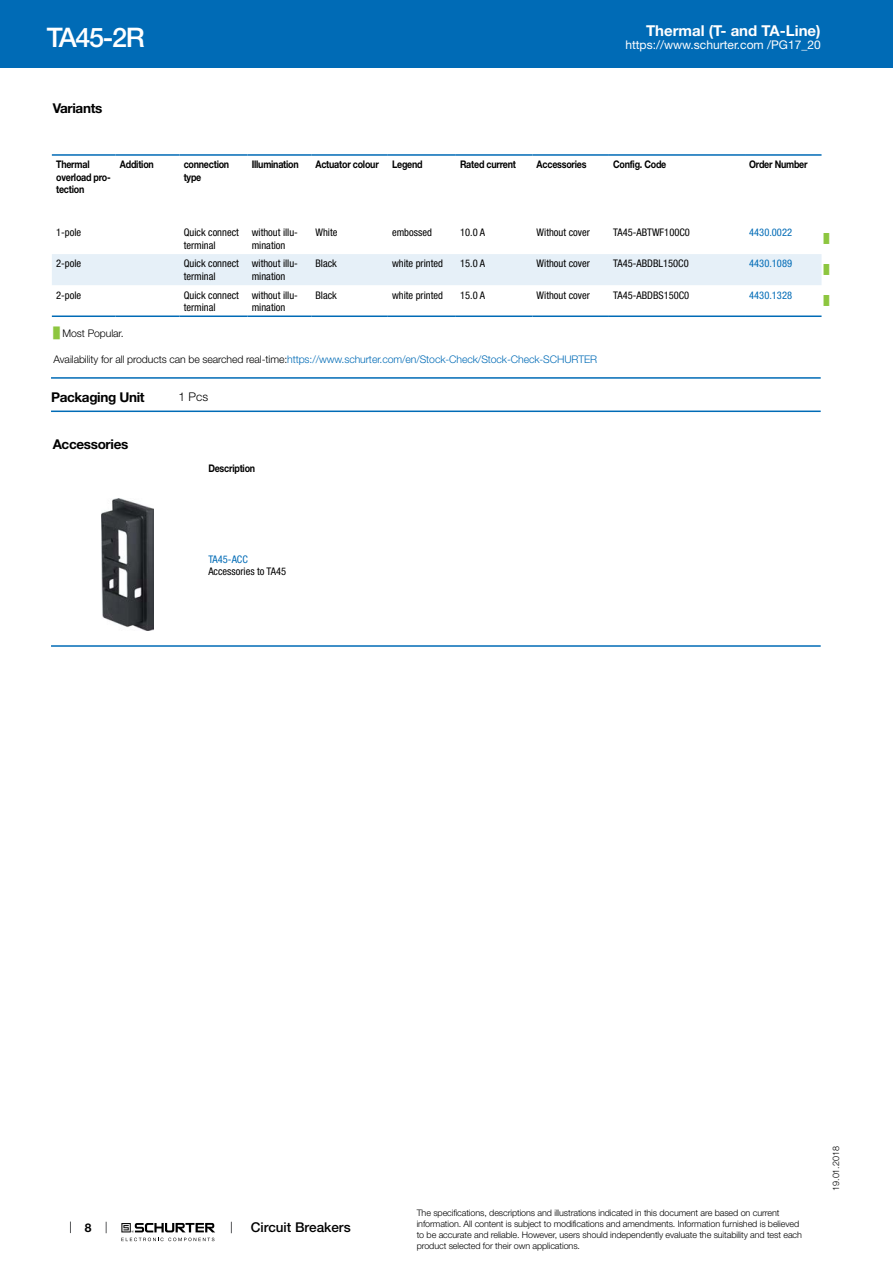
<style>
.page{position:relative;width:893px;height:1263px;background:#fff}
.page>*{position:absolute;margin:0;border:0;box-sizing:border-box;transform-origin:0 0}
.t1{font:500 27px "Helvetica Neue LT";letter-spacing:-.05em;color:#fff}
.t2{font:700 15px "Helvetica Neue LT";color:#fff}
.t3{font:700 13.5px "Helvetica Neue LT";letter-spacing:-.025em;color:#000}
.t4{font:500 13.5px "Helvetica Neue LT";color:#000}
.t5{font:12px "Helvetica Neue LT";color:#fff}
.t6{font:300 12px "Helvetica Neue LT";color:#000}
.t7{font:700 12px "Helvetica Neue LT";color:#000}
.t8{font:condensed 10.5px/12.6px "Helvetica Neue LT";color:#000}
.t9{font:700 10.5px/12.6px "Helvetica Neue LT";letter-spacing:-.025em;color:#000;scale:.85 1}
.t10{font:300 10.5px "Helvetica Neue LT";letter-spacing:-.01em;color:#006bb6}
.t11{font:condensed 10.5px "Helvetica Neue LT";color:#006bb6}
.t12{font:300 10.5px "Helvetica Neue LT";letter-spacing:-.01em;color:#000}
.t13{font:300 9px/10.8px "Helvetica Neue LT";letter-spacing:-.01em;color:#000}
.t14{font:9px "Arial Unicode MS";color:#8dc63f}
.s1{font-family:"Arial Unicode MS";font-weight:400;color:#8dc63f}
.s2{color:#000}
</style>
<div class="page">
<svg style="left:70px;top:1221px;width:1px;height:12px"></svg>
<svg style="left:121px;top:1223px;width:94px;height:18px"></svg>
<div style="left:0;top:0;width:893px;height:68px;background:#006bb6"></div>
<div style="left:52px;top:254px;width:769px;height:31px;background:#e6f0f8"></div>
<hr style="left:52px;top:154px;width:64px;height:2px;background:#006bb6">
<hr style="left:116px;top:154px;width:63px;height:2px;background:#006bb6">
<hr style="left:179px;top:154px;width:68px;height:2px;background:#006bb6">
<hr style="left:247px;top:154px;width:64px;height:2px;background:#006bb6">
<hr style="left:311px;top:154px;width:77px;height:2px;background:#006bb6">
<hr style="left:388px;top:154px;width:68px;height:2px;background:#006bb6">
<hr style="left:456px;top:154px;width:76px;height:2px;background:#006bb6">
<hr style="left:532px;top:154px;width:77px;height:2px;background:#006bb6">
<hr style="left:609px;top:154px;width:136px;height:2px;background:#006bb6">
<hr style="left:745px;top:154px;width:76px;height:2px;background:#006bb6">
<hr style="left:52px;top:315px;width:64px;height:2px;background:#006bb6">
<hr style="left:116px;top:315px;width:63px;height:2px;background:#006bb6">
<hr style="left:179px;top:315px;width:68px;height:2px;background:#006bb6">
<hr style="left:247px;top:315px;width:64px;height:2px;background:#006bb6">
<hr style="left:311px;top:315px;width:77px;height:2px;background:#006bb6">
<hr style="left:388px;top:315px;width:68px;height:2px;background:#006bb6">
<hr style="left:456px;top:315px;width:76px;height:2px;background:#006bb6">
<hr style="left:532px;top:315px;width:77px;height:2px;background:#006bb6">
<hr style="left:609px;top:315px;width:136px;height:2px;background:#006bb6">
<hr style="left:745px;top:315px;width:76px;height:2px;background:#006bb6">
<hr style="left:51px;top:377px;width:770px;height:2px;background:#006bb6">
<hr style="left:51px;top:410px;width:770px;height:2px;background:#006bb6">
<img style="left:102px;top:499px;width:51px;height:132px">
<hr style="left:51px;top:645px;width:770px;height:2px;background:#006bb6">
<h1 class="t1" style="left:47px;top:21px;width:99px">TA45-2R</h1>
<h3 class="t3" style="left:53px;top:99px;width:51px">Variants</h3>
<h2 class="t2" style="left:646px;top:21px;width:176px">Thermal (T- and TA-Line)</h2>
<h3 class="t5" style="left:625px;top:38px;width:197px">https://www.schurter.com /PG17_20</h3>
<p class="t9" style="left:56px;top:158px;width:66px">Thermal overload pro&shy;tection</p>
<p class="t9" style="left:120px;top:158px;width:41px">Addition</p>
<p class="t9" style="left:184px;top:158px;width:55px">connection type</p>
<p class="t9" style="left:252px;top:158px;width:57px">Illumination</p>
<p class="t9" style="left:315px;top:158px;width:76px">Actuator colour</p>
<p class="t9" style="left:392px;top:158px;width:38px">Legend</p>
<p class="t9" style="left:460px;top:158px;width:67px">Rated current</p>
<p class="t9" style="left:537px;top:158px;width:60px">Accessories</p>
<p class="t9" style="left:613px;top:158px;width:64px">Config. Code</p>
<p class="t9" style="left:749px;top:158px;width:70px">Order Number</p>
<p class="t8" style="left:56px;top:226px;width:27px">1-pole</p>
<p class="t8" style="left:184px;top:226px;width:57px">Quick connect terminal</p>
<p class="t8" style="left:252px;top:226px;width:48px">without illu&shy;mination</p>
<p class="t8" style="left:315px;top:226px;width:23px">White</p>
<p class="t8" style="left:392px;top:226px;width:41px">embossed</p>
<p class="t8" style="left:460px;top:226px;width:27px">10.0 A</p>
<p class="t8" style="left:537px;top:226px;width:55px">Without cover</p>
<p class="t8" style="left:613px;top:226px;width:78px">TA45-ABTWF100C0</p>
<p class="t11" style="left:749px;top:227px;width:44px">4430.0022</p>
<p class="t14" style="left:824px;top:232px;width:7px">█</p>
<p class="t8" style="left:56px;top:257px;width:27px">2-pole</p>
<p class="t8" style="left:184px;top:257px;width:57px">Quick connect terminal</p>
<p class="t8" style="left:252px;top:257px;width:48px">without illu&shy;mination</p>
<p class="t8" style="left:315px;top:257px;width:23px">Black</p>
<p class="t8" style="left:392px;top:257px;width:52px">white printed</p>
<p class="t8" style="left:460px;top:257px;width:27px">15.0 A</p>
<p class="t8" style="left:537px;top:257px;width:55px">Without cover</p>
<p class="t8" style="left:613px;top:257px;width:77px">TA45-ABDBL150C0</p>
<p class="t11" style="left:749px;top:258px;width:44px">4430.1089</p>
<p class="t14" style="left:824px;top:263px;width:7px">█</p>
<p class="t8" style="left:56px;top:288px;width:27px">2-pole</p>
<p class="t8" style="left:184px;top:288px;width:57px">Quick connect terminal</p>
<p class="t8" style="left:252px;top:288px;width:48px">without illu&shy;mination</p>
<p class="t8" style="left:315px;top:288px;width:23px">Black</p>
<p class="t8" style="left:392px;top:288px;width:52px">white printed</p>
<p class="t8" style="left:460px;top:288px;width:27px">15.0 A</p>
<p class="t8" style="left:537px;top:288px;width:55px">Without cover</p>
<p class="t8" style="left:613px;top:288px;width:78px">TA45-ABDBS150C0</p>
<p class="t11" style="left:749px;top:289px;width:44px">4430.1328</p>
<p class="t14" style="left:824px;top:294px;width:7px">█</p>
<p class="t12" style="left:54px;top:327px;width:72px"><span class="s1">█</span> Most Popular.</p>
<p class="t10" style="left:54px;top:353px;width:545px"><span class="s2">Availability for all products can be searched real-time:</span>https://www.schurter.com/en/Stock-Check/Stock-Check-SCHURTER</p>
<h3 class="t3" style="left:51px;top:389px;width:95px">Packaging Unit</h3>
<h3 class="t6" style="left:179px;top:389px;width:31px">1 Pcs</h3>
<h3 class="t3" style="left:53px;top:436px;width:77px">Accessories</h3>
<p class="t9" style="left:208px;top:462px;width:57px">Description</p>
<p class="t11" style="left:208px;top:553px;width:41px">TA45-ACC</p>
<p class="t8" style="left:208px;top:565px;width:79px">Accessories to TA45</p>
<h3 class="t7" style="left:85px;top:1220px;width:8px">8</h3>
<h3 class="t4" style="left:251px;top:1219px;width:101px">Circuit Breakers</h3>
<p class="t13" style="left:417px;top:1207px;width:387px">The specifications, descriptions and illustrations indicated in this document are based on current information. All content is subject to modifications and amendments. Information furnished is believed to be accurate and reliable. However, users should independently evaluate the suitability and test each product selected for their own applications.</p>
<p class="t13" style="left:830px;top:1191px;width:46px;rotate:-90deg">19.01.2018</p>
</div>
